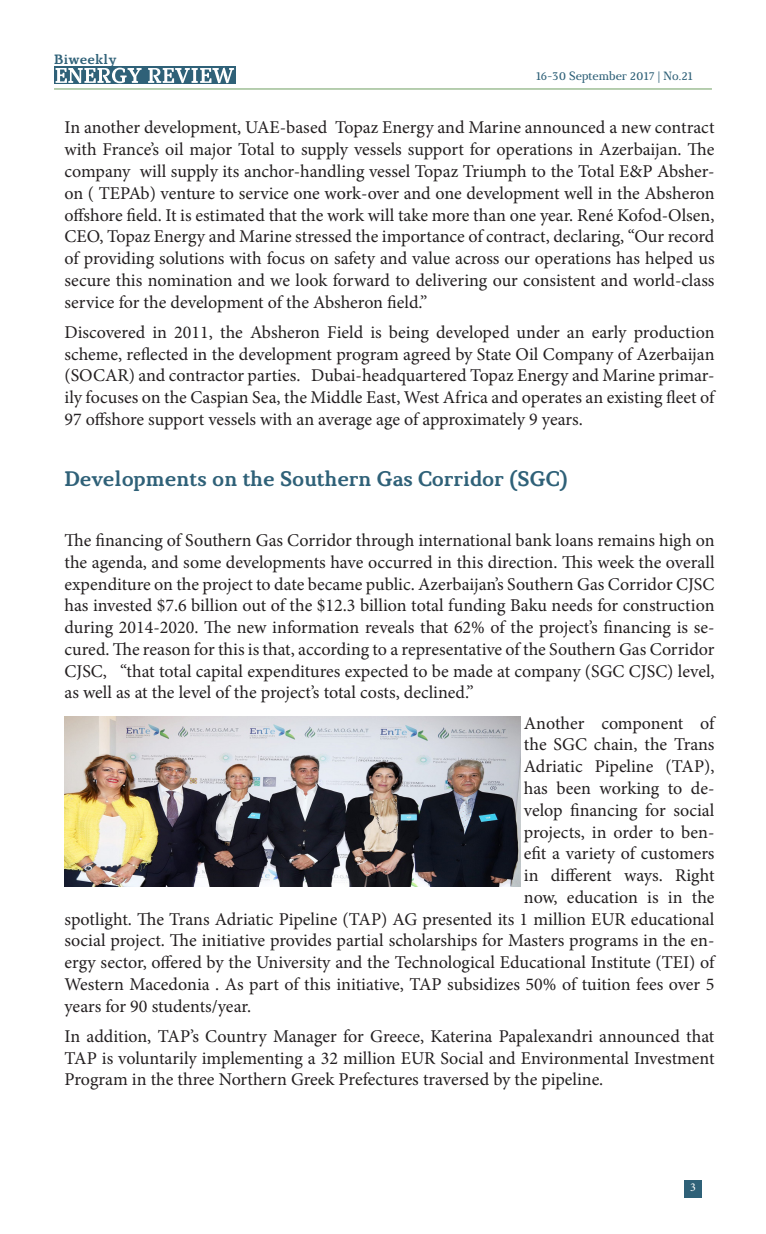
<style>
.page{position:relative;width:766px;height:1234px;background:#fff}
.page>*{position:absolute;margin:0;border:0;box-sizing:border-box;transform-origin:0 0}
.t1{font:700 21px "Marta";color:#2f6178}
.t2{font:18px/21.8px "Minion Pro";letter-spacing:-.005em;color:#231f20;text-align:justify}
.t3{font:700 13.5px "Marta";letter-spacing:.02em;color:#2f6178}
.t4{font:12px "Marta";color:#2f6178}
.t5{font:12px "Minion Pro";color:#fff}
</style>
<div class="page">
<hr style="left:54px;top:89px;width:657px;height:1px;background:#6f9f61">
<div style="left:54px;top:67px;width:181px;height:17px;background:#2f6178"></div>
<svg style="left:55px;top:68px;width:179px;height:15px"></svg>
<div style="left:684px;top:1179px;width:17px;height:17px;background:#2f6178"></div>
<img style="left:64px;top:716px;width:456px;height:170px">
<p class="t3" style="left:54px;top:51px;width:64px">Biweekly</p>
<p class="t4" style="left:536px;top:69px;width:158px">16-30 September 2017 | No.21</p>
<p class="t2" style="left:64px;top:117px;width:651px">In another development, UAE-based Topaz Energy and Marine announced a new contract with France’s oil major Total to supply vessels support for operations in Azerbaijan. The company will supply its anchor-handling vessel Topaz Triumph to the Total E&amp;P Absher&shy;on ( TEPAb) venture to service one work-over and one development well in the Absheron offshore field. It is estimated that the work will take more than one year. René Kofod-Olsen, CEO, Topaz Energy and Marine stressed the importance of contract, declaring, “Our record of providing solutions with focus on safety and value across our operations has helped us secure this nomination and we look forward to delivering our consistent and world-class service for the development of the Absheron field.”</p>
<p class="t2" style="left:64px;top:321px;width:651px">Discovered in 2011, the Absheron Field is being developed under an early production scheme, reflected in the development program agreed by State Oil Company of Azerbaijan (SOCAR) and contractor parties. Dubai-headquartered Topaz Energy and Marine primar&shy;ily focuses on the Caspian Sea, the Middle East, West Africa and operates an existing fleet of 97 offshore support vessels with an average age of approximately 9 years.</p>
<p class="t1" style="left:64px;top:465px;width:504px">Developments on the Southern Gas Corridor (SGC)</p>
<p class="t2" style="left:64px;top:529px;width:651px">The financing of Southern Gas Corridor through international bank loans remains high on the agenda, and some developments have occurred in this direction. This week the overall expenditure on the project to date became public. Azerbaijan’s Southern Gas Corridor CJSC has invested $7.6 billion out of the $12.3 billion total funding Baku needs for construction during 2014-2020. The new information reveals that 62% of the project’s financing is se&shy;cured. The reason for this is that, according to a representative of the Southern Gas Corridor CJSC, “that total capital expenditures expected to be made at company (SGC CJSC) level, as well as at the level of the project’s total costs, declined.”</p>
<p class="t2" style="left:523px;top:712px;width:192px">Another component of</p>
<p class="t2" style="left:523px;top:733px;width:192px">the SGC chain, the Trans</p>
<p class="t2" style="left:523px;top:755px;width:192px">Adriatic Pipeline (TAP),</p>
<p class="t2" style="left:523px;top:777px;width:192px">has been working to de-</p>
<p class="t2" style="left:523px;top:799px;width:192px">velop financing for social</p>
<p class="t2" style="left:523px;top:820px;width:192px">projects, in order to ben-</p>
<p class="t2" style="left:523px;top:842px;width:192px">efit a variety of customers</p>
<p class="t2" style="left:523px;top:864px;width:192px">in different ways. Right</p>
<p class="t2" style="left:523px;top:886px;width:192px">now, education is in the</p>
<p class="t2" style="left:64px;top:907px;width:651px">spotlight. The Trans Adriatic Pipeline (TAP) AG presented its 1 million EUR educational</p>
<p class="t2" style="left:64px;top:929px;width:651px">social project. The initiative provides partial scholarships for Masters programs in the en-</p>
<p class="t2" style="left:64px;top:951px;width:651px">ergy sector, offered by the University and the Technological Educational Institute (TEI) of</p>
<p class="t2" style="left:64px;top:973px;width:651px">Western Macedonia . As part of this initiative, TAP subsidizes 50% of tuition fees over 5</p>
<p class="t2" style="left:64px;top:994px;width:188px">years for 90 students/year.</p>
<p class="t2" style="left:64px;top:1025px;width:651px">In addition, TAP’s Country Manager for Greece, Katerina Papalexandri announced that TAP is voluntarily implementing a 32 million EUR Social and Environmental Investment Program in the three Northern Greek Prefectures traversed by the pipeline.</p>
<p class="t5" style="left:689px;top:1178px;width:7px">3</p>
</div>
